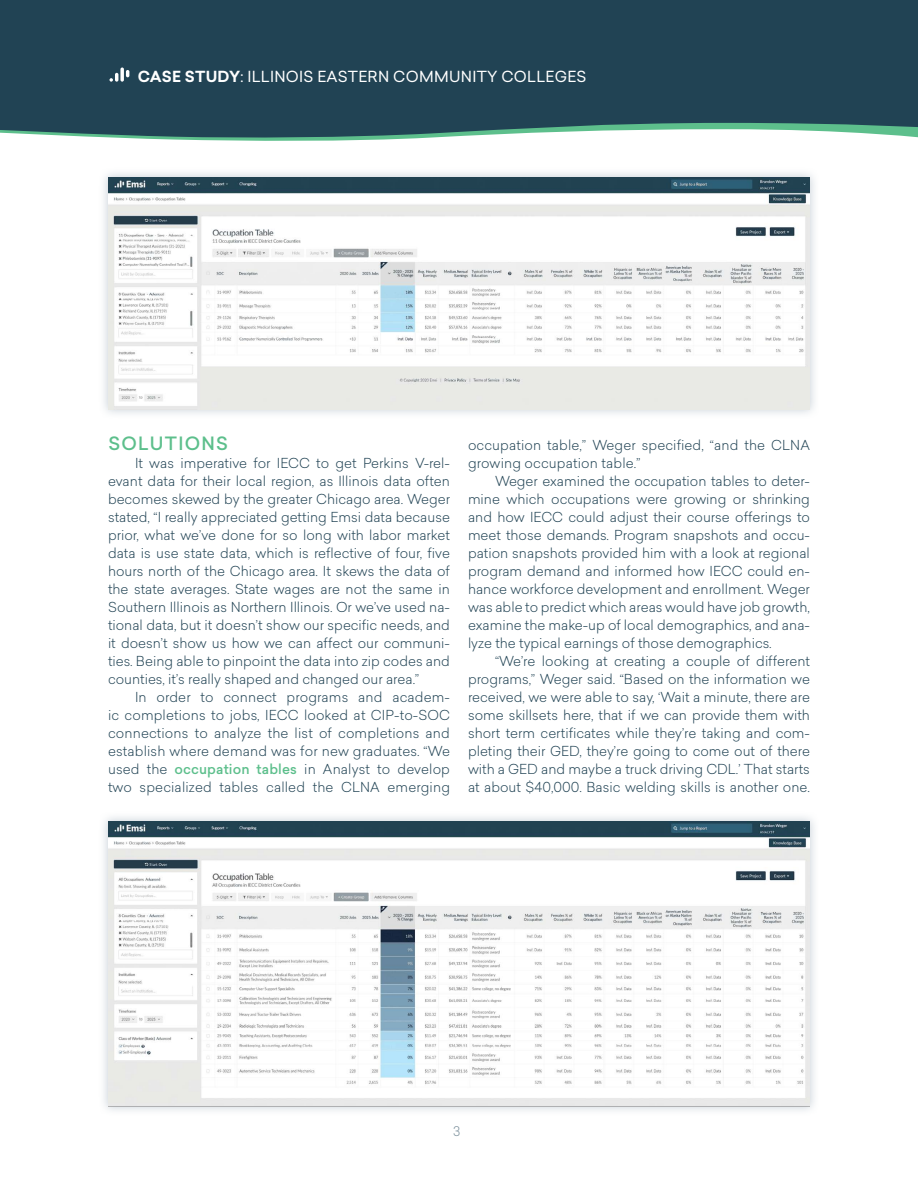
<style>
.page{position:relative;width:918px;height:1188px;background:#fff}
.page>*{position:absolute;margin:0;border:0;box-sizing:border-box;transform-origin:0 0}
.t1{font:500 18px "Sailec";letter-spacing:.07em;color:#5dbf8c}
.t2{font:15px "Sailec";letter-spacing:.02em;color:#fff}
.t3{font:300 13.5px/18px "Sailec";color:#214354;text-align:justify}
.t4{font:300 13.05px "Sailec";color:#7d919d}
.s1{font-weight:700}
.s2{font-weight:500;color:#5dbf8c}
</style>
<div class="page">
<svg style="left:127px;top:138px;width:294px;height:3px"></svg>
<div style="left:0;top:0;width:918px;height:138px;background:#214354"></div>
<svg style="left:120px;top:68px;width:4px;height:14px"></svg>
<svg style="left:110px;top:73px;width:8px;height:9px"></svg>
<svg style="left:126px;top:70px;width:3px;height:7px"></svg>
<div style="left:98px;top:167px;width:721px;height:252px;background:#b5c1cb;opacity:.75"></div>
<img style="left:108px;top:177px;width:702px;height:232px">
<div style="left:98px;top:811px;width:721px;height:306px;background:#b5c1cb;opacity:.75"></div>
<img style="left:108px;top:821px;width:702px;height:286px">
<p class="t2" style="left:138px;top:66px;width:450px"><span class="s1">CASE STUDY</span>: ILLINOIS EASTERN COMMUNITY COLLEGES</p>
<h1 class="t1" style="left:108px;top:431px;width:121px">SOLUTIONS</h1>
<p class="t3" style="left:108px;top:454px;width:344px;text-indent:27px">It was imperative for IECC to get Perkins V-rel&shy;evant data for their local region, as Illinois data often becomes skewed by the greater Chicago area. Weger stated, “I really appreciated getting Emsi data because prior, what we’ve done for so long with labor market data is use state data, which is reflective of four, five hours north of the Chicago area. It skews the data of the state averages. State wages are not the same in Southern Illinois as Northern Illinois. Or we’ve used na&shy;tional data, but it doesn’t show our specific needs, and it doesn’t show us how we can affect our communi&shy;ties. Being able to pinpoint the data into zip codes and counties, it’s really shaped and changed our area.”</p>
<p class="t3" style="left:108px;top:688px;width:344px;text-indent:27px">In order to connect programs and academ&shy;ic completions to jobs, IECC looked at CIP-to-SOC connections to analyze the list of completions and establish where demand was for new graduates. “We used the <span class="s2">occupation tables</span> in Analyst to develop two specialized tables called the CLNA emerging</p>
<p class="t3" style="left:468px;top:436px;width:343px">occupation table,” Weger specified, “and the CLNA growing occupation table.”</p>
<p class="t3" style="left:468px;top:472px;width:344px;text-indent:27px">Weger examined the occupation tables to deter&shy;mine which occupations were growing or shrinking and how IECC could adjust their course offerings to meet those demands. Program snapshots and occu&shy;pation snapshots provided him with a look at regional program demand and informed how IECC could en&shy;hance workforce development and enrollment. Weger was able to predict which areas would have job growth, examine the make-up of local demographics, and ana&shy;lyze the typical earnings of those demographics.</p>
<p class="t3" style="left:468px;top:652px;width:344px;text-indent:27px">“We’re looking at creating a couple of different programs,” Weger said. “Based on the information we received, we were able to say, ‘Wait a minute, there are some skillsets here, that if we can provide them with short term certificates while they’re taking and com&shy;pleting their GED, they’re going to come out of there with a GED and maybe a truck driving CDL.’ That starts at about $40,000. Basic welding skills is another one.</p>
<p class="t4" style="left:453px;top:1122px;width:9px">3</p>
</div>
